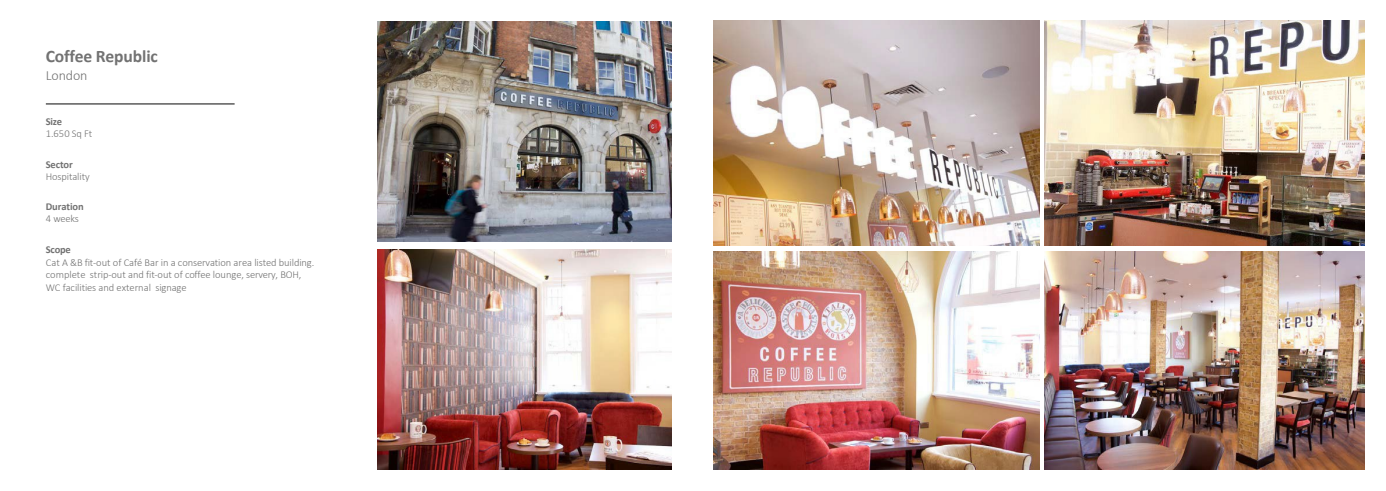
<style>
.page{position:relative;width:1386px;height:491px;background:#fff}
.page>*{position:absolute;margin:0;border:0;box-sizing:border-box;transform-origin:0 0}
.t1{font:700 17.5px "Calibri";letter-spacing:-.005em;color:#727272}
.t2{font:300 14px "Calibri";letter-spacing:-.01em;color:#727272}
.t3{font:300 10.5px/12.2px "Calibri";letter-spacing:-.01em;color:#727272}
.t4{font:700 10.5px "Calibri";letter-spacing:-.015em;color:#727272}
</style>
<div class="page">
<hr style="left:46px;top:103px;width:188px;height:2px;background:#727272">
<img style="left:377px;top:21px;width:295px;height:220px">
<img style="left:377px;top:249px;width:295px;height:220px">
<img style="left:1044px;top:21px;width:320px;height:224px">
<img style="left:1044px;top:251px;width:320px;height:218px">
<img style="left:713px;top:251px;width:326px;height:218px">
<img style="left:713px;top:21px;width:326px;height:224px">
<h2 class="t1" style="left:46px;top:44px;width:114px">Coffee Republic</h2>
<h2 class="t2" style="left:46px;top:66px;width:43px">London</h2>
<p class="t4" style="left:46px;top:114px;width:18px">Size</p>
<p class="t3" style="left:46px;top:127px;width:48px">1.650 Sq Ft</p>
<p class="t4" style="left:46px;top:156px;width:29px">Sector</p>
<p class="t3" style="left:46px;top:170px;width:45px">Hospitality</p>
<p class="t4" style="left:46px;top:199px;width:40px">Duration</p>
<p class="t3" style="left:46px;top:212px;width:35px">4 weeks</p>
<p class="t4" style="left:46px;top:242px;width:27px">Scope</p>
<p class="t3" style="left:46px;top:256px;width:270px">Cat A &amp;B fit-out of Café Bar in a conservation area listed building. complete strip-out and fit-out of coffee lounge, servery, BOH,<br>WC facilities and external signage</p>
</div>
